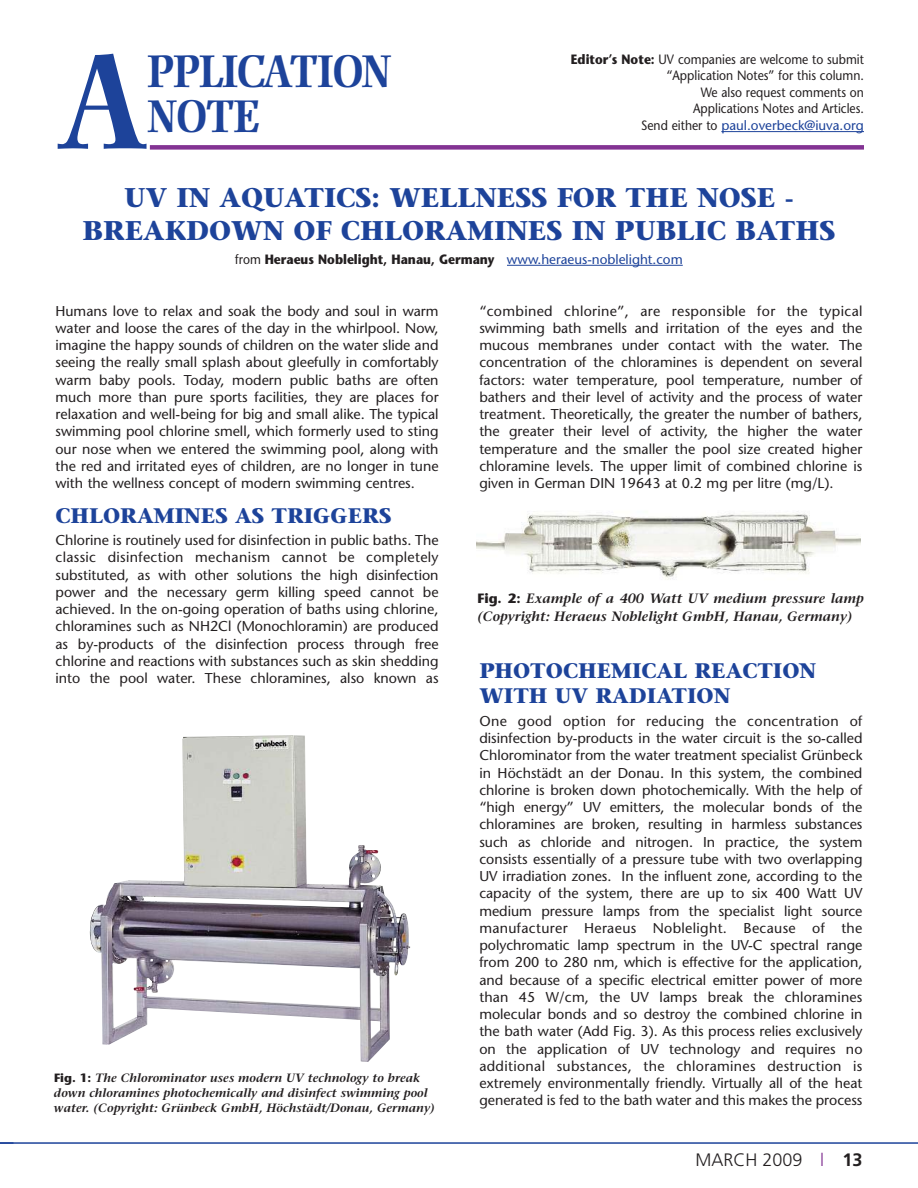
<style>
.page{position:relative;width:918px;height:1188px;background:#fff}
.page>*{position:absolute;margin:0;border:0;box-sizing:border-box;transform-origin:0 0}
.t1{font:700 133.5px "Ellington";color:#1d439a}
.t2{font:700 45px/45px "Ellington";letter-spacing:-.03em;color:#1d439a}
.t3{font:700 27px/33px "Stone Serif";color:#1d439a;text-align:center}
.t4{font:700 21px/25.5px "Stone Serif";color:#1d439a}
.t5{font:300 18px "Frutiger";color:#231f20}
.t6{font:14.25px/17.2px "Stone Sans";color:#231f20;text-align:justify}
.t7{font:13.5px/16.5px "Stone Sans";color:#231f20;text-align:right;scale:.9 1}
.t8{font:italic 600 13.5px/18px "Stone Serif";color:#231f20}
.t9{font:700 13.5px "Stone Sans";color:#231f20;scale:.9 1}
.t10{font:13.5px "Stone Sans";color:#1d439a}
.t11{font:italic 600 12px/15px "Stone Serif";color:#231f20}
.s1{font-weight:700}
.s2{color:#231f20}
.s3{font-weight:400}
.s4{font-weight:400;color:#1d439a}
.s5{font-family:"Stone Sans";font-weight:700;font-style:normal}
.s6{font-family:"Stone Serif";font-weight:400;color:#833393}
</style>
<div class="page">
<hr style="left:0;top:1142px;width:918px;height:2px;background:#1d439a">
<svg style="left:0;top:1142px;width:14px;height:2px"></svg>
<hr style="left:721px;top:131px;width:143px;height:1px;background:#1d439a">
<div style="left:150px;top:145px;width:714px;height:5px;background:#833393"></div>
<hr style="left:507px;top:265px;width:176px;height:1px;background:#1d439a">
<img style="left:90px;top:735px;width:320px;height:327px">
<img style="left:476px;top:511px;width:385px;height:69px">
<h1 class="t1" style="left:56px;top:50px;width:93px">A</h1>
<h2 class="t2" style="left:147px;top:53px;width:246px">PPLICATION<br>NOTE</h2>
<p class="t7" style="left:571px;top:52px;width:327px"><span class="s1">Editor’s Note:</span> UV companies are welcome to submit “Application Notes” for this column.<br>We also request comments on<br>Applications Notes and Articles.</p>
<p class="t10" style="left:641px;top:120px;width:224px"><span class="s2">Send either to</span> paul.overbeck@iuva.org</p>
<h3 class="t3" style="left:83px;top:184px;width:754px">UV IN AQUATICS: WELLNESS FOR THE NOSE -<br>BREAKDOWN OF CHLORAMINES IN PUBLIC BATHS</h3>
<p class="t9" style="left:235px;top:254px;width:499px"><span class="s3">from</span> Heraeus Noblelight, Hanau, Germany <span class="s4">www.heraeus-noblelight.com</span></p>
<p class="t6" style="left:56px;top:304px;width:385px">Humans love to relax and soak the body and soul in warm water and loose the cares of the day in the whirlpool. Now, imagine the happy sounds of children on the water slide and seeing the really small splash about gleefully in comfortably warm baby pools. Today, modern public baths are often much more than pure sports facilities, they are places for relaxation and well-being for big and small alike. The typical swimming pool chlorine smell, which formerly used to sting our nose when we entered the swimming pool, along with the red and irritated eyes of children, are no longer in tune with the wellness concept of modern swimming centres.</p>
<h3 class="t4" style="left:56px;top:505px;width:337px">CHLORAMINES AS TRIGGERS</h3>
<p class="t6" style="left:56px;top:533px;width:385px">Chlorine is routinely used for disinfection in public baths. The classic disinfection mechanism cannot be completely substituted, as with other solutions the high disinfection power and the necessary germ killing speed cannot be achieved. In the on-going operation of baths using chlorine, chloramines such as NH2Cl (Monochloramin) are produced as by-products of the disinfection process through free chlorine and reactions with substances such as skin shedding into the pool water. These chloramines, also known as</p>
<p class="t11" style="left:54px;top:1072px;width:383px"><span class="s5">Fig. 1:</span> The Chlorominator uses modern UV technology to break down chloramines photochemically and disinfect swimming pool water. (Copyright: Grünbeck GmbH, Höchstädt/Donau, Germany)</p>
<p class="t6" style="left:479px;top:304px;width:385px">“combined chlorine”, are responsible for the typical swimming bath smells and irritation of the eyes and the mucous membranes under contact with the water. The concentration of the chloramines is dependent on several factors: water temperature, pool temperature, number of bathers and their level of activity and the process of water treatment. Theoretically, the greater the number of bathers, the greater their level of activity, the higher the water temperature and the smaller the pool size created higher chloramine levels. The upper limit of combined chlorine is given in German DIN 19643 at 0.2 mg per litre (mg/L).</p>
<p class="t8" style="left:477px;top:591px;width:388px"><span class="s5">Fig. 2:</span> Example of a 400 Watt UV medium pressure lamp (Copyright: Heraeus Noblelight GmbH, Hanau, Germany)</p>
<h3 class="t4" style="left:479px;top:660px;width:339px">PHOTOCHEMICAL REACTION<br>WITH UV RADIATION</h3>
<p class="t6" style="left:479px;top:714px;width:385px">One good option for reducing the concentration of disinfection by-products in the water circuit is the so-called Chlorominator from the water treatment specialist Grünbeck in Höchstädt an der Donau. In this system, the combined chlorine is broken down photochemically. With the help of “high energy” UV emitters, the molecular bonds of the chloramines are broken, resulting in harmless substances such as chloride and nitrogen. In practice, the system consists essentially of a pressure tube with two overlapping UV irradiation zones. In the influent zone, according to the capacity of the system, there are up to six 400 Watt UV medium pressure lamps from the specialist light source manufacturer Heraeus Noblelight. Because of the polychromatic lamp spectrum in the UV-C spectral range from 200 to 280 nm, which is effective for the application, and because of a specific electrical emitter power of more than 45 W/cm, the UV lamps break the chloramines molecular bonds and so destroy the combined chlorine in the bath water (Add Fig. 3). As this process relies exclusively on the application of UV technology and requires no additional substances, the chloramines destruction is extremely environmentally friendly. Virtually all of the heat generated is fed to the bath water and this makes the process</p>
<p class="t5" style="left:696px;top:1153px;width:168px">MARCH 2009 <span class="s6">|</span> <span class="s1">13</span></p>
</div>
